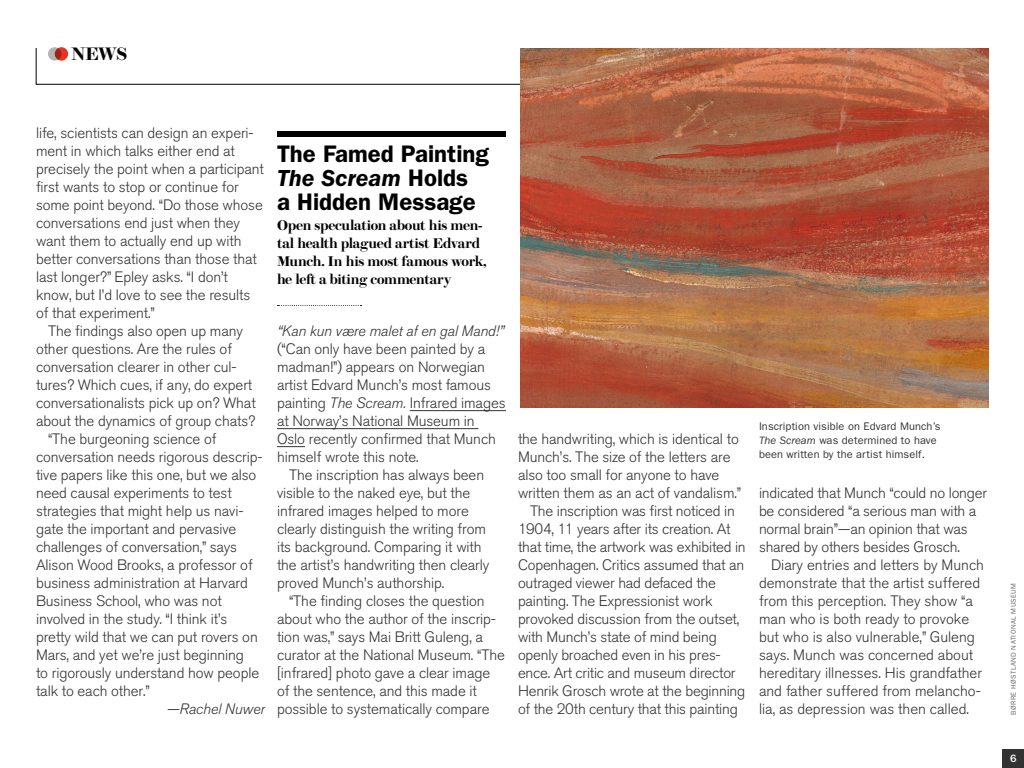
<style>
.page{position:relative;width:1024px;height:768px;background:#fff}
.page>*{position:absolute;margin:0;border:0;box-sizing:border-box;transform-origin:0 0}
.t1{font:600 24px/24px "ITC Franklin Gothic Std";color:#000}
.t2{font:600 18px "Brunel Deck";color:#000}
.t3{font:300 15px/18px "Akzidenz Grotesk BQ";letter-spacing:-.005em;color:#333}
.t4{font:italic 300 15px "Akzidenz Grotesk BQ";letter-spacing:-.005em;color:#333}
.t5{font:600 14px/18px "Brunel Deck";letter-spacing:-.02em;color:#000}
.t6{font:11px/14px "ITC Franklin Gothic Std";letter-spacing:.01em;color:#333}
.t7{font:500 11px "ITC Franklin Gothic Std";color:#fff}
.t8{font:7px "ITC Franklin Gothic Std";letter-spacing:.06em;color:#666}
.s1{font-style:italic}
</style>
<div class="page">
<div style="left:277px;top:131px;width:229px;height:6px;background:#000"></div>
<svg style="left:278px;top:305px;width:83px;height:1px"></svg>
<hr style="left:410px;top:410px;width:96px;height:1px;background:#333">
<hr style="left:277px;top:428px;width:201px;height:1px;background:#333">
<svg style="left:277px;top:446px;width:28px;height:1px"></svg>
<svg style="left:36px;top:48px;width:484px;height:37px"></svg>
<img style="left:520px;top:48px;width:469px;height:360px">
<div style="left:48px;top:47px;width:13px;height:14px;background:#b3b3b3;border-radius:50%"></div>
<svg style="left:55px;top:47px;width:13px;height:14px"></svg>
<div style="left:1003px;top:749px;width:21px;height:19px;background:#333"></div>
<p class="t2" style="left:71px;top:44px;width:58px">NEWS</p>
<p class="t3" style="left:36px;top:124px;width:229px">life, scientists can design an experi&shy;ment in which talks either end at precisely the point when a participant first wants to stop or continue for some point beyond. “Do those whose conversations end just when they want them to actually end up with better conversations than those that last longer?” Epley asks. “I don’t know, but I’d love to see the results of that experiment.”</p>
<p class="t3" style="left:48px;top:322px;width:197px">The findings also open up many</p>
<p class="t3" style="left:36px;top:340px;width:198px">other questions. Are the rules of</p>
<p class="t3" style="left:36px;top:358px;width:202px">conversation clearer in other cul-</p>
<p class="t3" style="left:36px;top:376px;width:218px">tures? Which cues, if any, do expert</p>
<p class="t3" style="left:36px;top:394px;width:221px">conversationalists pick up on? What</p>
<p class="t3" style="left:36px;top:412px;width:221px">about the dynamics of group chats?</p>
<p class="t3" style="left:48px;top:430px;width:170px">“The burgeoning science of</p>
<p class="t3" style="left:36px;top:448px;width:228px">conversation needs rigorous descrip-</p>
<p class="t3" style="left:36px;top:466px;width:222px">tive papers like this one, but we also</p>
<p class="t3" style="left:36px;top:484px;width:197px">need causal experiments to test</p>
<p class="t3" style="left:36px;top:502px;width:209px">strategies that might help us navi-</p>
<p class="t3" style="left:36px;top:520px;width:202px">gate the important and pervasive</p>
<p class="t3" style="left:36px;top:538px;width:203px">challenges of conversation,” says</p>
<p class="t3" style="left:36px;top:556px;width:218px">Alison Wood Brooks, a professor of</p>
<p class="t3" style="left:36px;top:574px;width:213px">business administration at Harvard</p>
<p class="t3" style="left:36px;top:592px;width:187px">Business School, who was not</p>
<p class="t3" style="left:36px;top:610px;width:193px">involved in the study. “I think it’s</p>
<p class="t3" style="left:36px;top:628px;width:223px">pretty wild that we can put rovers on</p>
<p class="t3" style="left:36px;top:646px;width:210px">Mars, and yet we’re just beginning</p>
<p class="t3" style="left:36px;top:664px;width:225px">to rigorously understand how people</p>
<p class="t3" style="left:36px;top:682px;width:116px">talk to each other.”</p>
<p class="t4" style="left:167px;top:700px;width:100px">—Rachel Nuwer</p>
<h1 class="t1" style="left:277px;top:142px;width:214px">The Famed Painting<br><span class="s1">The Scream</span> Holds<br>a Hidden Message</h1>
<p class="t5" style="left:277px;top:217px;width:211px">Open speculation about his men&shy;tal health plagued artist Edvard<br>Munch. In his most famous work, he left a biting commentary</p>
<p class="t4" style="left:277px;top:322px;width:229px">“Kan kun være malet af en gal Mand!”</p>
<p class="t3" style="left:277px;top:340px;width:230px">(“Can only have been painted by a madman!”) appears on Norwegian artist Edvard Munch’s most famous painting <span class="s1">The Scream.</span> Infrared images at Norway’s National Museum in<br>Oslo recently confirmed that Munch himself wrote this note.</p>
<p class="t3" style="left:277px;top:466px;width:214px;text-indent:12px">The inscription has always been visible to the naked eye, but the infrared images helped to more clearly distinguish the writing from its background. Comparing it with the artist’s handwriting then clearly proved Munch’s authorship.</p>
<p class="t3" style="left:277px;top:592px;width:229px;text-indent:12px">“The finding closes the question about who the author of the inscrip&shy;tion was,” says Mai Britt Guleng, a curator at the National Museum. “The [infrared] photo gave a clear image of the sentence, and this made it possible to systematically compare</p>
<p class="t3" style="left:518px;top:430px;width:222px">the handwriting, which is identical to</p>
<p class="t3" style="left:518px;top:448px;width:214px">Munch’s. The size of the letters are</p>
<p class="t3" style="left:518px;top:466px;width:203px">also too small for anyone to have</p>
<p class="t3" style="left:518px;top:484px;width:225px">written them as an act of vandalism.”</p>
<p class="t3" style="left:530px;top:502px;width:206px">The inscription was first noticed in</p>
<p class="t3" style="left:518px;top:520px;width:214px">1904, 11 years after its creation. At</p>
<p class="t3" style="left:518px;top:538px;width:229px">that time, the artwork was exhibited in</p>
<p class="t3" style="left:518px;top:556px;width:228px">Copenhagen. Critics assumed that an</p>
<p class="t3" style="left:518px;top:574px;width:200px">outraged viewer had defaced the</p>
<p class="t3" style="left:518px;top:592px;width:196px">painting. The Expressionist work</p>
<p class="t3" style="left:518px;top:610px;width:223px">provoked discussion from the outset,</p>
<p class="t3" style="left:518px;top:628px;width:200px">with Munch’s state of mind being</p>
<p class="t3" style="left:518px;top:646px;width:204px">openly broached even in his pres-</p>
<p class="t3" style="left:518px;top:664px;width:219px">ence. Art critic and museum director</p>
<p class="t3" style="left:518px;top:682px;width:229px">Henrik Grosch wrote at the beginning</p>
<p class="t3" style="left:518px;top:700px;width:221px">of the 20th century that this painting</p>
<p class="t6" style="left:759px;top:419px;width:183px">Inscription visible on Edvard Munch’s<br><span class="s1">The Scream</span> was determined to have been written by the artist himself.</p>
<p class="t3" style="left:759px;top:484px;width:230px">indicated that Munch “could no longer be considered “a serious man with a normal brain”—an opinion that was shared by others besides Grosch.</p>
<p class="t3" style="left:759px;top:556px;width:227px;text-indent:12px">Diary entries and letters by Munch demonstrate that the artist suffered from this perception. They show “a man who is both ready to provoke but who is also vulnerable,” Guleng says. Munch was concerned about hereditary illnesses. His grandfather and father suffered from melancho&shy;lia, as depression was then called.</p>
<p class="t8" style="left:1009px;top:715px;width:133px;rotate:-90deg">BØRRE HØSTLAND NATIONAL MUSEUM</p>
<p class="t7" style="left:1010px;top:752px;width:8px">6</p>
</div>
